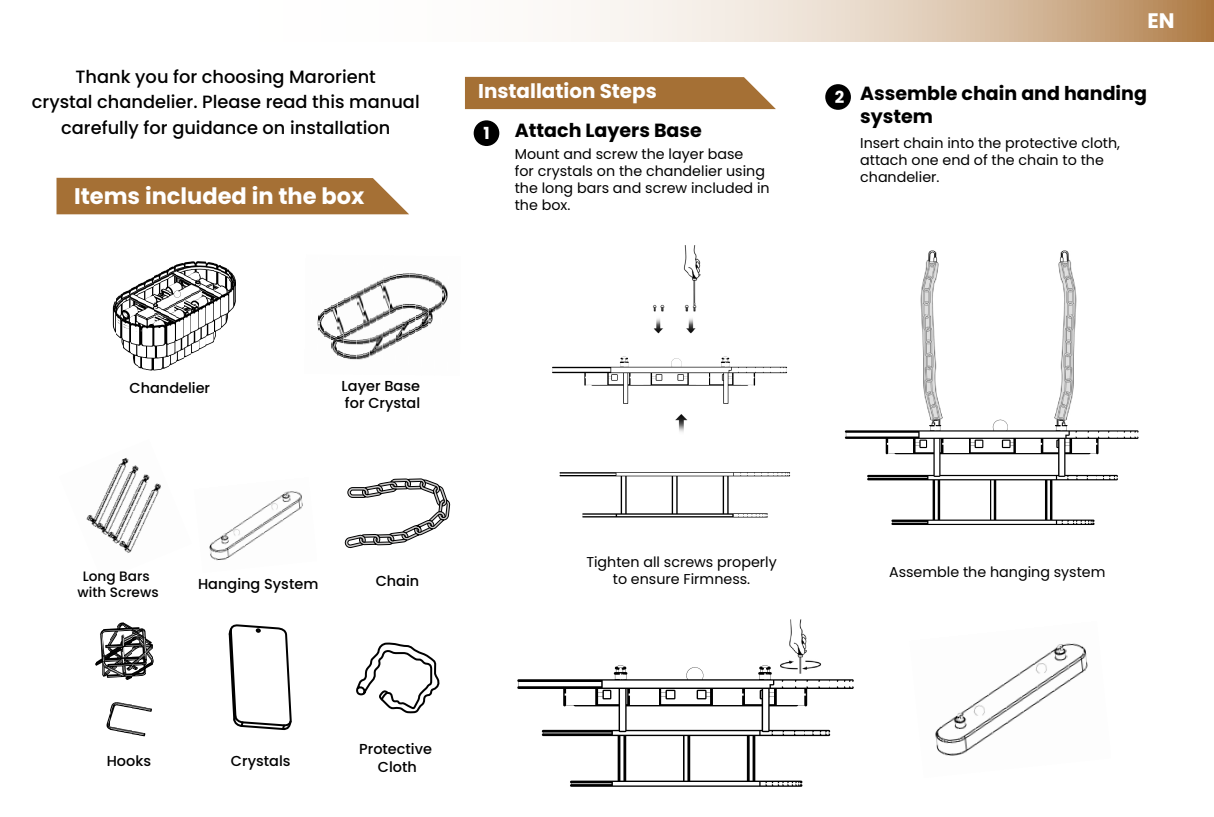
<style>
.page{position:relative;width:1214px;height:817px;background:#fff}
.page>*{position:absolute;margin:0;border:0;box-sizing:border-box;transform-origin:0 0}
.t1{font:700 22.6px "Poppins";color:#fff}
.t2{font:700 21px "Poppins";color:#fff}
.t3{font:700 19.8px "Poppins";color:#fff}
.t4{font:700 19px/22.8px "Poppins";color:#000}
.t5{font:500 17.8px/25.2px "Poppins";color:#000;text-align:center}
.t6{font:700 16.6px "Poppins";color:#fff}
.t7{font:500 14.4px/17.4px "Poppins";color:#000;text-align:center}
.t8{font:14.2px/17.2px "Poppins";color:#000}
.t9{font:500 13.6px/16.4px "Poppins";color:#000;text-align:center}
</style>
<div class="page">
<img style="left:517px;top:665px;width:337px;height:122px">
<img style="left:844px;top:419px;width:295px;height:106px">
<img style="left:112px;top:261px;width:124px;height:110px">
<svg style="left:571px;top:0;width:642px;height:42px;background:#dfcbb6"></svg>
<div style="left:825px;top:84px;width:25px;height:26px;background:#000;border-radius:50%"></div>
<div style="left:473px;top:120px;width:26px;height:26px;background:#000;border-radius:50%"></div>
<div style="left:465px;top:77px;width:311px;height:32px;background:#a57035"></div>
<div style="left:56px;top:178px;width:353px;height:36px;background:#a57035"></div>
<img style="left:653px;top:245px;width:48px;height:89px">
<img style="left:675px;top:414px;width:13px;height:18px">
<svg style="left:356px;top:642px;width:84px;height:72px"></svg>
<svg style="left:228px;top:624px;width:64px;height:106px"></svg>
<svg style="left:344px;top:478px;width:106px;height:70px"></svg>
<img style="left:317px;top:311px;width:6px;height:24px">
<img style="left:323px;top:304px;width:13px;height:50px">
<img style="left:336px;top:297px;width:13px;height:62px">
<img style="left:349px;top:273px;width:99px;height:87px">
<img style="left:95px;top:622px;width:59px;height:115px">
<img style="left:123px;top:547px;width:10px;height:4px">
<img style="left:114px;top:542px;width:22px;height:5px">
<img style="left:109px;top:537px;width:29px;height:5px">
<img style="left:101px;top:532px;width:39px;height:5px">
<img style="left:96px;top:527px;width:47px;height:5px">
<img style="left:91px;top:522px;width:54px;height:5px">
<img style="left:86px;top:518px;width:61px;height:4px">
<img style="left:86px;top:513px;width:63px;height:5px">
<img style="left:96px;top:508px;width:56px;height:5px">
<img style="left:98px;top:484px;width:63px;height:24px">
<img style="left:98px;top:484px;width:62px;height:19px">
<img style="left:98px;top:483px;width:60px;height:15px">
<img style="left:98px;top:483px;width:58px;height:10px">
<img style="left:98px;top:483px;width:56px;height:6px">
<img style="left:98px;top:479px;width:54px;height:5px">
<img style="left:112px;top:457px;width:38px;height:22px">
<img style="left:552px;top:356px;width:235px;height:48px">
<img style="left:559px;top:472px;width:232px;height:46px">
<img style="left:780px;top:619px;width:43px;height:54px">
<img style="left:1029px;top:250px;width:61px;height:174px">
<img style="left:906px;top:250px;width:61px;height:174px">
<img style="left:297px;top:491px;width:6px;height:20px">
<img style="left:287px;top:491px;width:10px;height:27px">
<img style="left:277px;top:491px;width:10px;height:34px">
<img style="left:267px;top:498px;width:10px;height:34px">
<img style="left:257px;top:505px;width:10px;height:33px">
<img style="left:247px;top:512px;width:10px;height:33px">
<img style="left:237px;top:519px;width:10px;height:33px">
<img style="left:227px;top:526px;width:10px;height:33px">
<img style="left:217px;top:532px;width:10px;height:29px">
<img style="left:209px;top:539px;width:8px;height:22px">
<img style="left:1078px;top:644px;width:10px;height:32px">
<img style="left:1062px;top:643px;width:16px;height:43px">
<img style="left:1045px;top:644px;width:17px;height:54px">
<img style="left:1029px;top:655px;width:16px;height:54px">
<img style="left:1012px;top:666px;width:17px;height:55px">
<img style="left:996px;top:678px;width:16px;height:53px">
<img style="left:979px;top:689px;width:17px;height:54px">
<img style="left:963px;top:700px;width:16px;height:54px">
<img style="left:947px;top:711px;width:16px;height:45px">
<img style="left:935px;top:722px;width:12px;height:34px">
<p class="t5" style="left:32px;top:64px;width:389px">Thank you for choosing Marorient<br>crystal chandelier. Please read this manual carefully for guidance on installation</p>
<h1 class="t1" style="left:74px;top:183px;width:292px">Items included in the box</h1>
<h3 class="t3" style="left:478px;top:80px;width:180px">Installation Steps</h3>
<p class="t6" style="left:483px;top:123px;width:8px">1</p>
<h3 class="t4" style="left:514px;top:119px;width:189px">Attach Layers Base</h3>
<p class="t8" style="left:514px;top:145px;width:256px">Mount and screw the layer base<br>for crystals on the chandelier using the long bars and screw included in the box.</p>
<h2 class="t2" style="left:1147px;top:8px;width:29px">EN</h2>
<p class="t6" style="left:835px;top:87px;width:11px">2</p>
<h3 class="t4" style="left:860px;top:82px;width:288px">Assemble chain and handing system</h3>
<p class="t8" style="left:860px;top:134px;width:261px">Insert chain into the protective cloth, attach one end of the chain to the chandelier.</p>
<p class="t7" style="left:129px;top:379px;width:82px">Chandelier</p>
<p class="t7" style="left:341px;top:377px;width:80px;text-align:left">Layer Base for Crystal</p>
<p class="t8" style="left:586px;top:553px;width:192px">Tighten all screws properly</p>
<p class="t9" style="left:77px;top:567px;width:83px">Long Bars with Screws</p>
<p class="t8" style="left:889px;top:563px;width:218px">Assemble the hanging system</p>
<p class="t7" style="left:198px;top:575px;width:122px">Hanging System</p>
<p class="t8" style="left:613px;top:570px;width:139px">to ensure Firmness.</p>
<p class="t7" style="left:375px;top:572px;width:45px">Chain</p>
<p class="t7" style="left:107px;top:752px;width:46px">Hooks</p>
<p class="t7" style="left:231px;top:752px;width:61px">Crystals</p>
<p class="t7" style="left:359px;top:740px;width:74px">Protective<br>Cloth</p>
</div>
